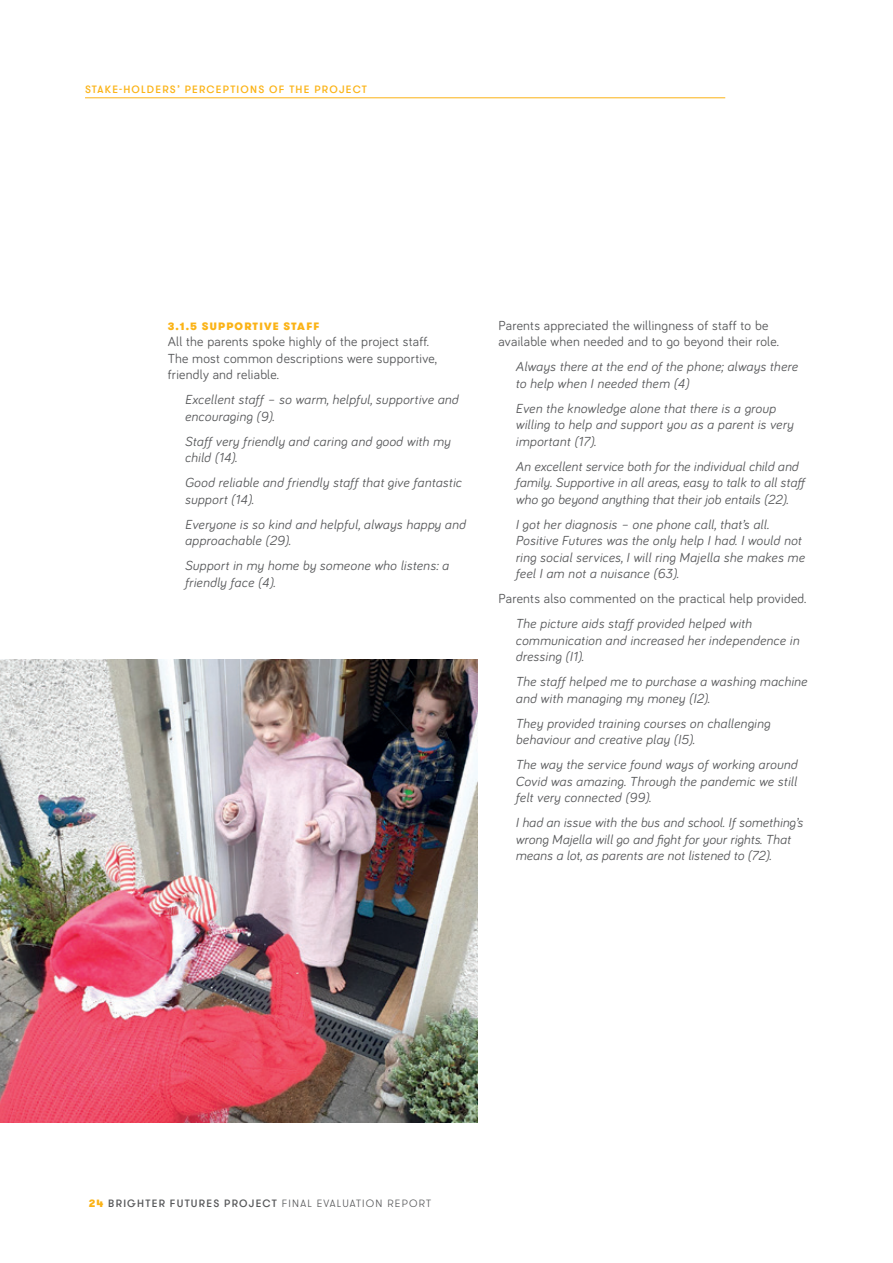
<style>
.page{position:relative;width:893px;height:1263px;background:#fff}
.page>*{position:absolute;margin:0;border:0;box-sizing:border-box;transform-origin:0 0}
.t1{font:italic 13.5px/16.5px "Bariol";letter-spacing:.02em;color:#57585a}
.t2{font:13.5px/16.5px "Bariol";letter-spacing:.02em;color:#57585a}
.t3{font:500 10.5px "GT Walsheim Pro";letter-spacing:.115em;color:#57585a}
.t4{font:500 10.5px "GT Walsheim Pro";letter-spacing:.115em;color:#fbb316}
.t5{font:900 10.5px "GT Walsheim Pro";letter-spacing:.115em;color:#fbb316}
.s1{font-weight:900;color:#fbb316}
.s2{font-weight:300}
</style>
<div class="page">
<hr style="left:85px;top:97px;width:640px;height:1px;background:#fbb316">
<img style="left:0;top:660px;width:477px;height:463px">
<p class="t4" style="left:85px;top:83px;width:283px">STAKE-HOLDERS’ PERCEPTIONS OF THE PROJECT</p>
<p class="t5" style="left:168px;top:319px;width:153px">3.1.5 SUPPORTIVE STAFF</p>
<p class="t2" style="left:168px;top:333px;width:271px">All the parents spoke highly of the project staff.<br>The most common descriptions were supportive, friendly and reliable.</p>
<p class="t1" style="left:185px;top:391px;width:275px">Excellent staff – so warm, helpful, supportive and encouraging (9).</p>
<p class="t1" style="left:185px;top:432px;width:267px">Staff very friendly and caring and good with my child (14).</p>
<p class="t1" style="left:185px;top:474px;width:278px">Good reliable and friendly staff that give fantastic support (14).</p>
<p class="t1" style="left:185px;top:515px;width:282px">Everyone is so kind and helpful, always happy and approachable (29).</p>
<p class="t1" style="left:185px;top:557px;width:266px">Support in my home by someone who listens: a friendly face (4).</p>
<p class="t2" style="left:498px;top:316px;width:282px">Parents appreciated the willingness of staff to be available when needed and to go beyond their role.</p>
<p class="t1" style="left:515px;top:358px;width:284px">Always there at the end of the phone; always there to help when I needed them (4)</p>
<p class="t1" style="left:515px;top:399px;width:279px">Even the knowledge alone that there is a group willing to help and support you as a parent is very important (17).</p>
<p class="t1" style="left:515px;top:457px;width:293px">An excellent service both for the individual child and family. Supportive in all areas, easy to talk to all staff who go beyond anything that their job entails (22).</p>
<p class="t1" style="left:515px;top:515px;width:291px">I got her diagnosis – one phone call, that’s all.<br>Positive Futures was the only help I had. I would not ring social services, I will ring Majella she makes me feel I am not a nuisance (63).</p>
<p class="t2" style="left:498px;top:590px;width:309px">Parents also commented on the practical help provided.</p>
<p class="t1" style="left:515px;top:615px;width:285px">The picture aids staff provided helped with communication and increased her independence in dressing (I1).</p>
<p class="t1" style="left:515px;top:673px;width:293px">The staff helped me to purchase a washing machine and with managing my money (I2).</p>
<p class="t1" style="left:515px;top:714px;width:256px">They provided training courses on challenging behaviour and creative play (I5).</p>
<p class="t1" style="left:515px;top:756px;width:283px;text-align:justify">The way the service found ways of working around Covid was amazing. Through the pandemic we still felt very connected (99).</p>
<p class="t1" style="left:515px;top:814px;width:289px">I had an issue with the bus and school. If something’s wrong Majella will go and fight for your rights. That means a lot, as parents are not listened to (72).</p>
<p class="t3" style="left:89px;top:1197px;width:344px"><span class="s1">24</span> BRIGHTER FUTURES PROJECT <span class="s2">FINAL EVALUATION REPORT</span></p>
</div>
